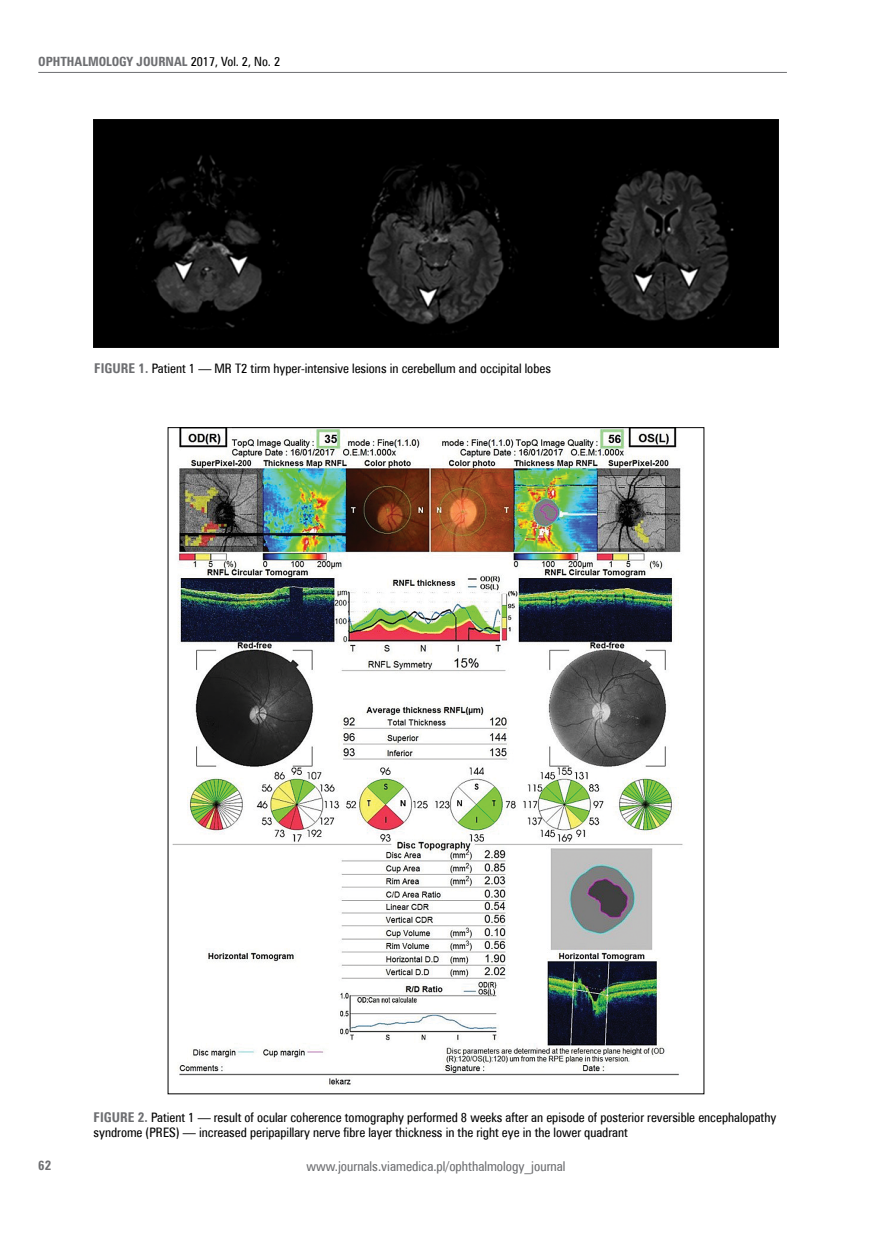
<style>
.page{position:relative;width:872px;height:1234px;background:#fff}
.page>*{position:absolute;margin:0;border:0;box-sizing:border-box;transform-origin:0 0}
.t1{font:13.5px "Zurich Cn EU";color:#6d6e71}
.t2{font:700 13.5px "Zurich Cn EU";color:#6d6e71}
.t3{font:700 13.2px "Zurich Cn EU";color:#6d6e71}
.t4{font:13.05px/15.6px "Zurich Cn EU";color:#000}
.t5{font:700 12.75px "Zurich Cn EU";color:#6d6e71}
.s1{font-weight:400;color:#000}
.s2{font-weight:700;font-size:13.5px;color:#6d6e71}
</style>
<div class="page">
<hr style="left:38px;top:72px;width:749px;height:1px;background:#6d6e71">
<img style="left:93px;top:119px;width:685px;height:228px">
<img style="left:172px;top:429px;width:511px;height:656px">
<p class="t5" style="left:38px;top:53px;width:243px">OPHTHALMOLOGY JOURNAL <span class="s1">2017, Vol. 2, No. 2</span></p>
<p class="t2" style="left:94px;top:359px;width:15px">FIGURE</p>
<p class="t4" style="left:138px;top:360px;width:414px"><span class="s2">1.</span> Patient 1 — MR T2 tirm hyper-intensive lesions in cerebellum and occipital lobes</p>
<p class="t2" style="left:94px;top:1108px;width:15px">FIGURE</p>
<p class="t4" style="left:94px;top:1108px;width:684px;text-indent:44px"><span class="s2">2.</span> Patient 1 — result of ocular coherence tomography performed 8 weeks after an episode of posterior reversible encephalopathy syndrome (PRES) — increased peripapillary nerve fibre layer thickness in the right eye in the lower quadrant</p>
<p class="t3" style="left:38px;top:1157px;width:15px">62</p>
<p class="t1" style="left:306px;top:1157px;width:260px">www.journals.viamedica.pl/ophthalmology_journal</p>
</div>
